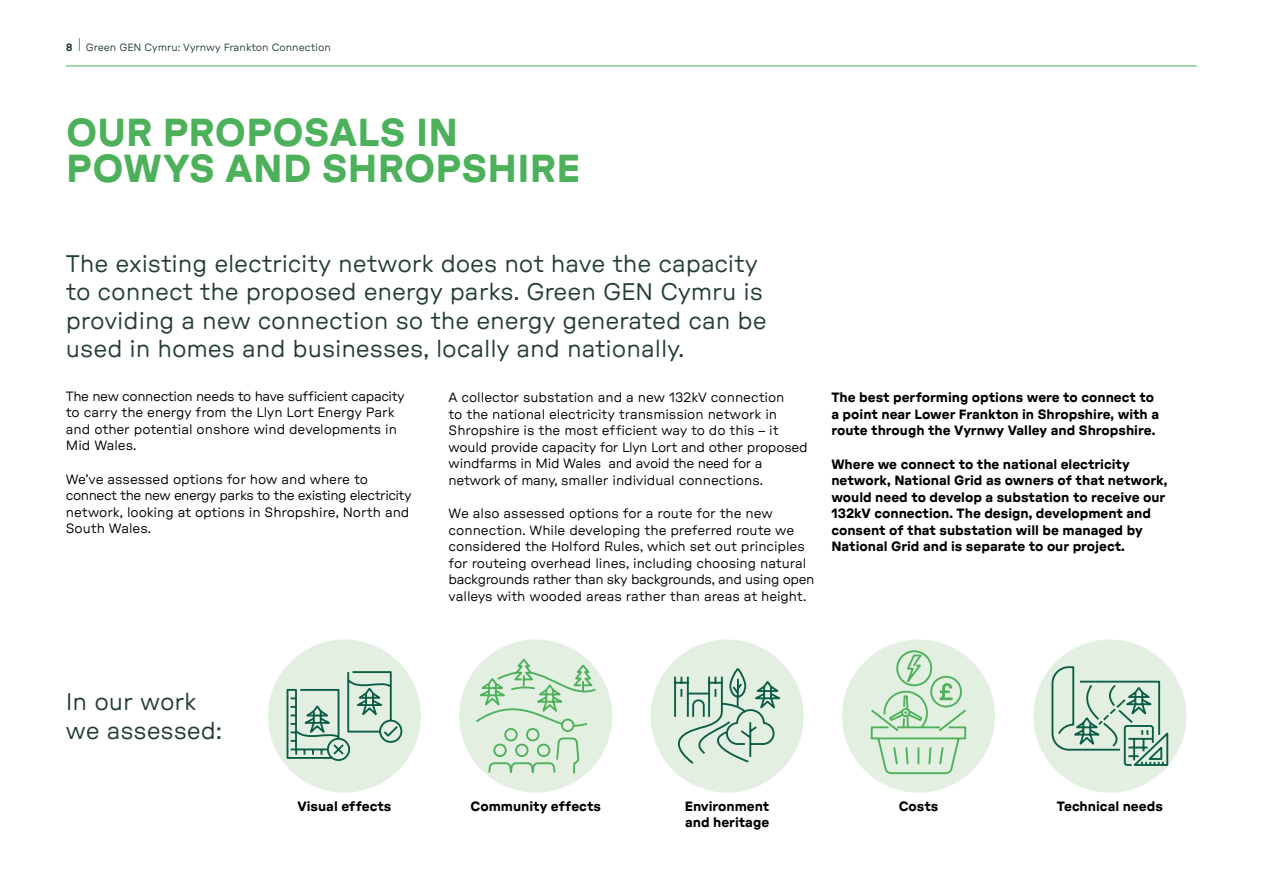
<style>
.page{position:relative;width:1263px;height:893px;background:#fff}
.page>*{position:absolute;margin:0;border:0;box-sizing:border-box;transform-origin:0 0}
.t1{font:700 expanded 39px/36px "GT Pressura";letter-spacing:.005em;color:#4db05b}
.t2{font:24px/28.5px "GT Pressura Extended Text";color:#253d39}
.t3{font:13.5px/16.5px "GT Pressura Extended Text";letter-spacing:-.005em;color:#000}
.t4{font:700 expanded 13.5px/16.5px "GT Pressura";color:#000}
.t5{font:10.5px "GT Pressura Extended Text";color:#253d39}
.s1{font-family:"GT Pressura";font-weight:700;font-stretch:expanded}
</style>
<div class="page">
<div style="left:1033px;top:639px;width:153px;height:154px;background:#e3f0e1;border-radius:50%"></div>
<div style="left:842px;top:639px;width:153px;height:154px;background:#e3f0e1;border-radius:50%"></div>
<svg style="left:1050px;top:665px;width:119px;height:103px"></svg>
<div style="left:268px;top:639px;width:153px;height:154px;background:#e3f0e1;border-radius:50%"></div>
<svg style="left:286px;top:671px;width:117px;height:90px"></svg>
<svg style="left:870px;top:649px;width:97px;height:126px"></svg>
<div style="left:651px;top:639px;width:153px;height:154px;background:#e3f0e1;border-radius:50%"></div>
<div style="left:459px;top:639px;width:153px;height:154px;background:#e3f0e1;border-radius:50%"></div>
<svg style="left:660px;top:667px;width:127px;height:98px"></svg>
<svg style="left:473px;top:654px;width:125px;height:121px"></svg>
<svg style="left:79px;top:38px;width:1px;height:13px"></svg>
<hr style="left:66px;top:66px;width:1131px;height:1px;background:#4db05b">
<p class="t5" style="left:66px;top:41px;width:266px"><span class="s1">8</span> Green GEN Cymru: Vyrnwy Frankton Connection</p>
<h1 class="t1" style="left:66px;top:114px;width:515px">OUR PROPOSALS IN<br>POWYS AND SHROPSHIRE</h1>
<h2 class="t2" style="left:66px;top:249px;width:702px">The existing electricity network does not have the capacity to connect the proposed energy parks. Green GEN Cymru is providing a new connection so the energy generated can be used in homes and businesses, locally and nationally.</h2>
<p class="t3" style="left:449px;top:389px;width:361px">A collector substation and a new 132kV connection<br>to the national electricity transmission network in Shropshire is the most efficient way to do this – it would provide capacity for Llyn Lort and other proposed windfarms in Mid Wales and avoid the need for a network of many, smaller individual connections.</p>
<p class="t3" style="left:449px;top:505px;width:367px">We also assessed options for a route for the new connection. While developing the preferred route we considered the Holford Rules, which set out principles for routeing overhead lines, including choosing natural backgrounds rather than sky backgrounds, and using open valleys with wooded areas rather than areas at height.</p>
<p class="t3" style="left:66px;top:388px;width:340px">The new connection needs to have sufficient capacity to carry the energy from the Llyn Lort Energy Park and other potential onshore wind developments in Mid Wales.</p>
<p class="t3" style="left:66px;top:471px;width:347px">We’ve assessed options for how and where to connect the new energy parks to the existing electricity network, looking at options in Shropshire, North and South Wales.</p>
<p class="t4" style="left:831px;top:389px;width:329px">The best performing options were to connect to a point near Lower Frankton in Shropshire, with a route through the Vyrnwy Valley and Shropshire.</p>
<p class="t4" style="left:831px;top:455px;width:338px">Where we connect to the national electricity network, National Grid as owners of that network, would need to develop a substation to receive our 132kV connection. The design, development and consent of that substation will be managed by National Grid and is separate to our project.</p>
<h2 class="t2" style="left:66px;top:687px;width:157px">In our work we assessed:</h2>
<p class="t4" style="left:297px;top:797px;width:95px">Visual effects</p>
<p class="t4" style="left:471px;top:797px;width:132px">Community effects</p>
<p class="t4" style="left:685px;top:797px;width:86px">Environment</p>
<p class="t4" style="left:899px;top:797px;width:41px">Costs</p>
<p class="t4" style="left:685px;top:814px;width:86px">and heritage</p>
<p class="t4" style="left:1057px;top:797px;width:107px">Technical needs</p>
</div>
